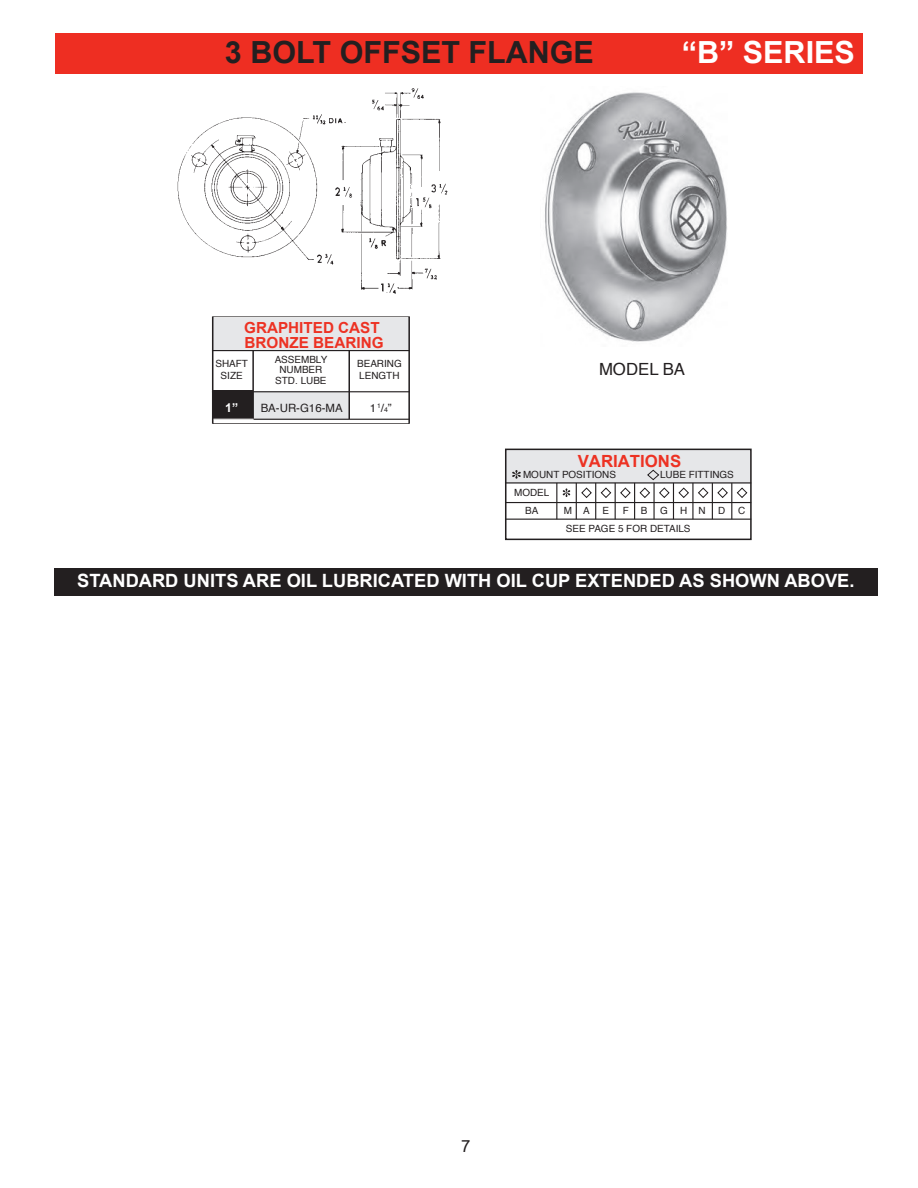
<style>
.page{position:relative;width:918px;height:1188px;background:#fff}
.page>*{position:absolute;margin:0;border:0;box-sizing:border-box;transform-origin:0 0}
.t1{font:700 30.45px "Arial";color:#231f20}
.t2{font:700 30.45px "Arial";color:#fff}
.t3{font:700 18.3px "Arial";color:#fff}
.t4{font:700 16.8px "Arial";color:#ed3223}
.t5{font:16.8px "Helvetica";color:#231f20}
.t6{font:16.8px "Arial";color:#231f20}
.t7{font:700 15.3px/15.3px "Arial";color:#ed3223}
.t8{font:700 12.15px "Arial";color:#fff}
.t9{font:11.4px "Helvetica";color:#231f20}
.t10{font:9.9px/11.9px "Helvetica";color:#231f20;text-align:center}
.s1{font-size:6.9px}
</style>
<div class="page">
<div style="left:55px;top:34px;width:808px;height:40px;background:#ee2e22"></div>
<img style="left:545px;top:92px;width:182px;height:250px">
<div style="left:54px;top:568px;width:824px;height:28px;background:#231f20"></div>
<div style="left:213px;top:391px;width:40px;height:28px;background:#231f20"></div>
<div style="left:253px;top:391px;width:96px;height:28px;background:#e6e7e9"></div>
<div style="left:212px;top:318px;width:197px;height:32px;background:#e6e7e9"></div>
<div style="left:212px;top:316px;width:198px;height:108px;border:1px solid #231f20"></div>
<hr style="left:253px;top:350px;width:1px;height:69px;background:#231f20">
<hr style="left:349px;top:350px;width:1px;height:69px;background:#231f20">
<hr style="left:212px;top:391px;width:198px;height:1px;background:#231f20">
<hr style="left:212px;top:419px;width:198px;height:1px;background:#231f20">
<hr style="left:213px;top:419px;width:41px;height:1px;background:#fff">
<hr style="left:212px;top:350px;width:197px;height:1px;background:#231f20">
<div style="left:505px;top:449px;width:246px;height:34px;background:#e6e7e9"></div>
<div style="left:505px;top:449px;width:247px;height:91px;border:2px solid #231f20"></div>
<svg style="left:512px;top:470px;width:9px;height:9px"></svg>
<svg style="left:647px;top:469px;width:13px;height:12px"></svg>
<svg style="left:620px;top:487px;width:11px;height:11px"></svg>
<svg style="left:639px;top:487px;width:11px;height:11px"></svg>
<svg style="left:659px;top:487px;width:11px;height:11px"></svg>
<svg style="left:678px;top:487px;width:11px;height:11px"></svg>
<svg style="left:698px;top:487px;width:11px;height:11px"></svg>
<svg style="left:563px;top:488px;width:7px;height:9px"></svg>
<hr style="left:505px;top:482px;width:246px;height:1px;background:#231f20">
<hr style="left:505px;top:502px;width:246px;height:1px;background:#231f20">
<hr style="left:505px;top:519px;width:246px;height:1px;background:#231f20">
<hr style="left:556px;top:483px;width:1px;height:36px;background:#231f20">
<hr style="left:576px;top:483px;width:1px;height:36px;background:#231f20">
<hr style="left:595px;top:483px;width:1px;height:36px;background:#231f20">
<hr style="left:615px;top:483px;width:1px;height:36px;background:#231f20">
<hr style="left:634px;top:483px;width:1px;height:36px;background:#231f20">
<hr style="left:653px;top:483px;width:2px;height:36px;background:#231f20">
<hr style="left:673px;top:483px;width:1px;height:36px;background:#231f20">
<hr style="left:692px;top:483px;width:2px;height:36px;background:#231f20">
<svg style="left:600px;top:487px;width:12px;height:11px"></svg>
<svg style="left:581px;top:487px;width:11px;height:11px"></svg>
<svg style="left:717px;top:487px;width:11px;height:11px"></svg>
<svg style="left:736px;top:487px;width:12px;height:11px"></svg>
<hr style="left:712px;top:483px;width:1px;height:36px;background:#231f20">
<hr style="left:731px;top:483px;width:1px;height:36px;background:#231f20">
<img style="left:177px;top:88px;width:271px;height:206px">
<h1 class="t1" style="left:225px;top:35px;width:370px">3 BOLT OFFSET FLANGE</h1>
<h1 class="t2" style="left:682px;top:35px;width:174px">“B” SERIES</h1>
<h3 class="t7" style="left:244px;top:320px;width:141px">GRAPHITED CAST<br>BRONZE BEARING</h3>
<p class="t10" style="left:216px;top:358px;width:34px">SHAFT<br>SIZE</p>
<p class="t10" style="left:275px;top:354px;width:54px;line-height:10.6px">ASSEMBLY<br>NUMBER<br>STD. LUBE</p>
<p class="t10" style="left:357px;top:358px;width:46px;text-align:left">BEARING<br>LENGTH</p>
<p class="t8" style="left:225px;top:401px;width:14px">1”</p>
<p class="t9" style="left:370px;top:399px;width:24px">1 <sup>1</sup>/<span class="s1">4</span>”</p>
<p class="t9" style="left:261px;top:399px;width:83px">BA-UR-G16-MA</p>
<h3 class="t5" style="left:599px;top:356px;width:88px">MODEL BA</h3>
<h3 class="t4" style="left:578px;top:452px;width:105px">VARIATIONS</h3>
<p class="t10" style="left:523px;top:469px;width:94px">MOUNT POSITIONS</p>
<p class="t10" style="left:660px;top:469px;width:75px">LUBE FITTINGS</p>
<p class="t10" style="left:514px;top:484px;width:37px;line-height:17.4px">MODEL<br>BA</p>
<p class="t10" style="left:564px;top:505px;width:28px">M A</p>
<p class="t10" style="left:603px;top:505px;width:8px">E</p>
<p class="t10" style="left:623px;top:505px;width:26px">F B</p>
<p class="t10" style="left:660px;top:505px;width:47px">GHN</p>
<p class="t10" style="left:718px;top:505px;width:9px">D</p>
<p class="t10" style="left:738px;top:505px;width:9px">C</p>
<p class="t10" style="left:566px;top:523px;width:126px">SEE PAGE 5 FOR DETAILS</p>
<h2 class="t3" style="left:77px;top:571px;width:779px">STANDARD UNITS ARE OIL LUBRICATED WITH OIL CUP EXTENDED AS SHOWN ABOVE.</h2>
<h3 class="t6" style="left:461px;top:1134px;width:11px">7</h3>
</div>
